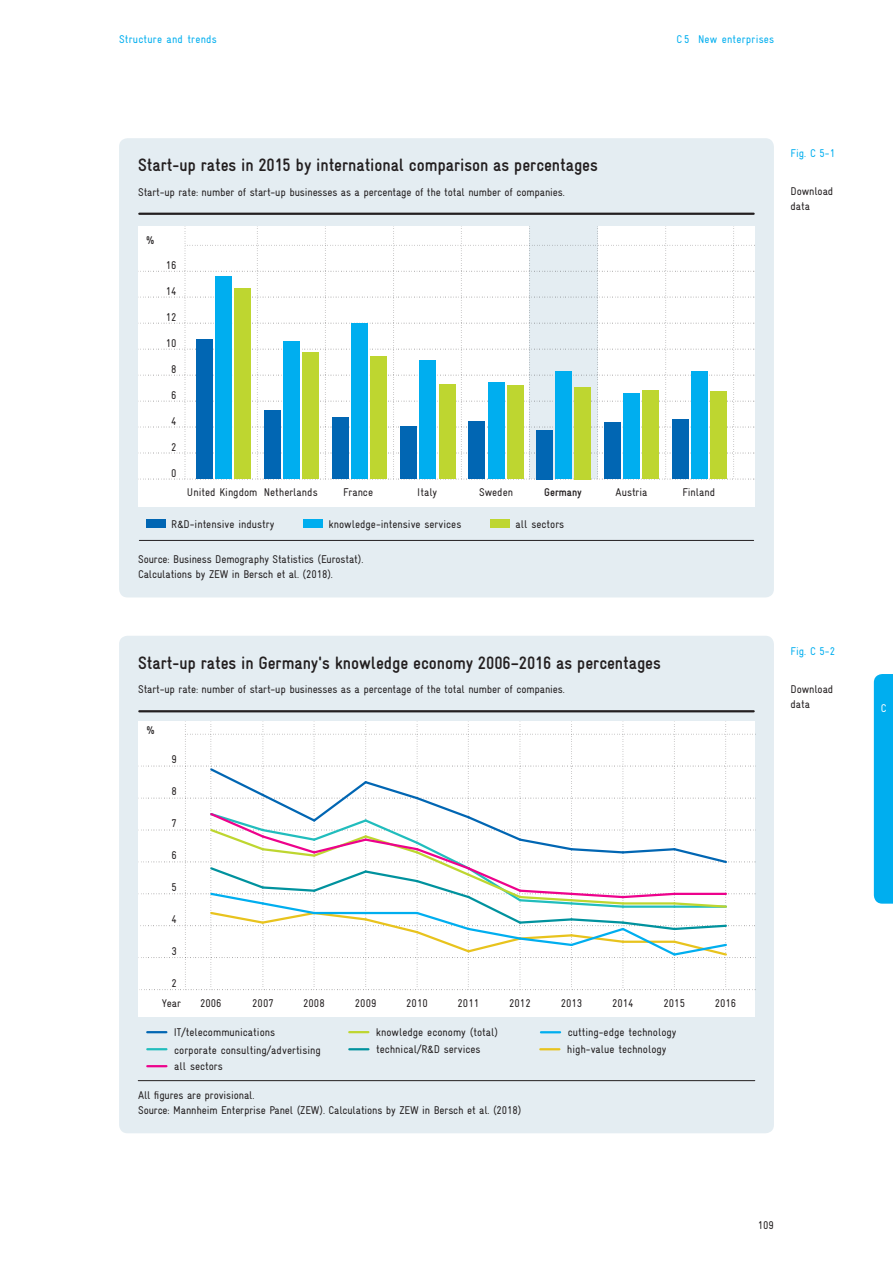
<style>
.page{position:relative;width:893px;height:1263px;background:#fff}
.page>*{position:absolute;margin:0;border:0;box-sizing:border-box;transform-origin:0 0}
.t1{font:700 condensed 18px "Gravur";letter-spacing:-.005em;color:#231f20}
.t2{font:condensed 11.25px/14.9px "Gravur";letter-spacing:-.01em;color:#231f20}
.t3{font:condensed 11.25px "Gravur";letter-spacing:.02em;color:#00aeef}
.t4{font:700 condensed 11.25px "Gravur";color:#231f20}
.t5{font:condensed 11.25px "Gravur";color:#fff}
</style>
<div class="page">
<div style="left:874px;top:674px;width:19px;height:230px;background:#00aeef"></div>
<div style="left:119px;top:138px;width:655px;height:459px;background:#e4edf2;border-radius:9px"></div>
<hr style="left:139px;top:213px;width:615px;height:2px;background:#231f20">
<hr style="left:139px;top:540px;width:615px;height:1px;background:#231f20">
<div style="left:138px;top:226px;width:617px;height:281px;background:#fff"></div>
<svg style="left:138px;top:226px;width:617px;height:254px"></svg>
<div style="left:196px;top:340px;width:16px;height:139px;background:#0166b3"></div>
<div style="left:215px;top:276px;width:17px;height:203px;background:#00aeef"></div>
<div style="left:234px;top:289px;width:17px;height:190px;background:#bed630"></div>
<div style="left:264px;top:410px;width:16px;height:69px;background:#0166b3"></div>
<div style="left:283px;top:341px;width:17px;height:138px;background:#00aeef"></div>
<div style="left:302px;top:353px;width:17px;height:126px;background:#bed630"></div>
<div style="left:332px;top:418px;width:17px;height:61px;background:#0166b3"></div>
<div style="left:351px;top:323px;width:17px;height:156px;background:#00aeef"></div>
<div style="left:370px;top:357px;width:17px;height:122px;background:#bed630"></div>
<div style="left:536px;top:430px;width:17px;height:49px;background:#0166b3"></div>
<div style="left:555px;top:371px;width:17px;height:108px;background:#00aeef"></div>
<div style="left:574px;top:387px;width:17px;height:92px;background:#bed630"></div>
<div style="left:604px;top:422px;width:17px;height:57px;background:#0166b3"></div>
<div style="left:623px;top:394px;width:17px;height:85px;background:#00aeef"></div>
<div style="left:643px;top:390px;width:16px;height:89px;background:#bed630"></div>
<div style="left:400px;top:427px;width:17px;height:52px;background:#0166b3"></div>
<div style="left:419px;top:360px;width:17px;height:119px;background:#00aeef"></div>
<div style="left:439px;top:384px;width:16px;height:95px;background:#bed630"></div>
<div style="left:469px;top:422px;width:16px;height:57px;background:#0166b3"></div>
<div style="left:488px;top:383px;width:16px;height:96px;background:#00aeef"></div>
<div style="left:507px;top:386px;width:17px;height:93px;background:#bed630"></div>
<div style="left:672px;top:419px;width:17px;height:60px;background:#0166b3"></div>
<div style="left:691px;top:372px;width:17px;height:107px;background:#00aeef"></div>
<div style="left:711px;top:392px;width:16px;height:87px;background:#bed630"></div>
<div style="left:147px;top:520px;width:19px;height:8px;background:#0166b3"></div>
<div style="left:303px;top:520px;width:19px;height:8px;background:#00aeef"></div>
<div style="left:491px;top:520px;width:19px;height:8px;background:#bed630"></div>
<div style="left:119px;top:636px;width:655px;height:497px;background:#e4edf2;border-radius:9px"></div>
<hr style="left:139px;top:710px;width:615px;height:2px;background:#231f20">
<hr style="left:138px;top:1080px;width:617px;height:1px;background:#231f20">
<div style="left:139px;top:722px;width:616px;height:295px;background:#fff"></div>
<svg style="left:139px;top:724px;width:616px;height:267px"></svg>
<hr style="left:674px;top:893px;width:52px;height:2px;background:#ed028c">
<svg style="left:147px;top:1048px;width:19px;height:2px"></svg>
<svg style="left:147px;top:1065px;width:19px;height:2px"></svg>
<svg style="left:147px;top:1031px;width:19px;height:2px"></svg>
<svg style="left:349px;top:1048px;width:19px;height:2px"></svg>
<svg style="left:541px;top:1031px;width:19px;height:2px"></svg>
<svg style="left:349px;top:1031px;width:19px;height:2px"></svg>
<svg style="left:540px;top:1048px;width:19px;height:2px"></svg>
<p class="t3" style="left:119px;top:33px;width:99px">Structure and trends</p>
<p class="t3" style="left:676px;top:33px;width:99px">C 5 New enterprises</p>
<h1 class="t1" style="left:138px;top:155px;width:461px">Start-up rates in 2015 by international comparison as percentages</h1>
<p class="t2" style="left:138px;top:184px;width:428px">Start-up rate: number of start-up businesses as a percentage of the total number of companies.</p>
<p class="t2" style="left:146px;top:233px;width:10px">%</p>
<p class="t2" style="left:166px;top:258px;width:12px">16</p>
<p class="t2" style="left:166px;top:283px;width:12px">14</p>
<p class="t2" style="left:166px;top:309px;width:12px">12</p>
<p class="t2" style="left:166px;top:335px;width:12px">10</p>
<p class="t2" style="left:171px;top:361px;width:7px">8</p>
<p class="t2" style="left:171px;top:387px;width:7px">6</p>
<p class="t2" style="left:171px;top:413px;width:7px">4</p>
<p class="t2" style="left:171px;top:439px;width:7px">2</p>
<p class="t2" style="left:171px;top:465px;width:7px">0</p>
<p class="t2" style="left:187px;top:485px;width:132px">United Kingdom Netherlands</p>
<p class="t2" style="left:343px;top:485px;width:32px">France</p>
<p class="t2" style="left:417px;top:485px;width:22px">Italy</p>
<p class="t2" style="left:479px;top:485px;width:36px">Sweden</p>
<p class="t4" style="left:544px;top:486px;width:39px">Germany</p>
<p class="t2" style="left:616px;top:485px;width:34px">Austria</p>
<p class="t2" style="left:682px;top:485px;width:34px">Finland</p>
<p class="t2" style="left:171px;top:517px;width:105px">R&amp;D-intensive industry</p>
<p class="t2" style="left:328px;top:517px;width:134px">knowledge-intensive services</p>
<p class="t2" style="left:516px;top:517px;width:50px">all sectors</p>
<p class="t2" style="left:138px;top:552px;width:227px">Source: Business Demography Statistics (Eurostat).<br>Calculations by ZEW in Bersch et al. (2018).</p>
<h1 class="t1" style="left:138px;top:653px;width:524px">Start-up rates in Germany's knowledge economy 2006–2016 as percentages</h1>
<p class="t2" style="left:138px;top:682px;width:428px">Start-up rate: number of start-up businesses as a percentage of the total number of companies.</p>
<p class="t2" style="left:146px;top:723px;width:10px">%</p>
<p class="t2" style="left:171px;top:752px;width:7px">9</p>
<p class="t2" style="left:171px;top:784px;width:7px">8</p>
<p class="t2" style="left:171px;top:816px;width:7px">7</p>
<p class="t2" style="left:171px;top:848px;width:7px">6</p>
<p class="t2" style="left:171px;top:880px;width:7px">5</p>
<p class="t2" style="left:171px;top:911px;width:7px">4</p>
<p class="t2" style="left:171px;top:943px;width:7px">3</p>
<p class="t2" style="left:171px;top:975px;width:7px">2</p>
<p class="t2" style="left:162px;top:995px;width:21px">Year</p>
<p class="t2" style="left:200px;top:995px;width:23px">2006</p>
<p class="t2" style="left:252px;top:995px;width:23px">2007</p>
<p class="t2" style="left:303px;top:995px;width:23px">2008</p>
<p class="t2" style="left:355px;top:995px;width:23px">2009</p>
<p class="t2" style="left:406px;top:995px;width:23px">2010</p>
<p class="t2" style="left:458px;top:995px;width:23px">2011</p>
<p class="t2" style="left:509px;top:995px;width:23px">2012</p>
<p class="t2" style="left:561px;top:995px;width:23px">2013</p>
<p class="t2" style="left:612px;top:995px;width:23px">2014</p>
<p class="t2" style="left:663px;top:995px;width:23px">2015</p>
<p class="t2" style="left:715px;top:995px;width:23px">2016</p>
<p class="t2" style="left:174px;top:1025px;width:103px">IT/telecommunications</p>
<p class="t2" style="left:174px;top:1059px;width:50px">all sectors</p>
<p class="t2" style="left:174px;top:1042px;width:148px">corporate consulting/advertising</p>
<p class="t2" style="left:376px;top:1025px;width:124px">knowledge economy (total)</p>
<p class="t2" style="left:567px;top:1024px;width:111px;line-height:17px">cutting-edge technology high-value technology</p>
<p class="t2" style="left:376px;top:1042px;width:106px">technical/R&amp;D services</p>
<p class="t2" style="left:138px;top:1088px;width:385px">All figures are provisional.<br>Source: Mannheim Enterprise Panel (ZEW). Calculations by ZEW in Bersch et al. (2018)</p>
<p class="t3" style="left:791px;top:147px;width:46px">Fig. C 5-1</p>
<p class="t2" style="left:791px;top:184px;width:44px">Download data</p>
<p class="t3" style="left:791px;top:645px;width:46px">Fig. C 5-2</p>
<p class="t2" style="left:791px;top:682px;width:44px">Download data</p>
<p class="t2" style="left:758px;top:1218px;width:18px">109</p>
<p class="t5" style="left:881px;top:702px;width:7px">C</p>
</div>
